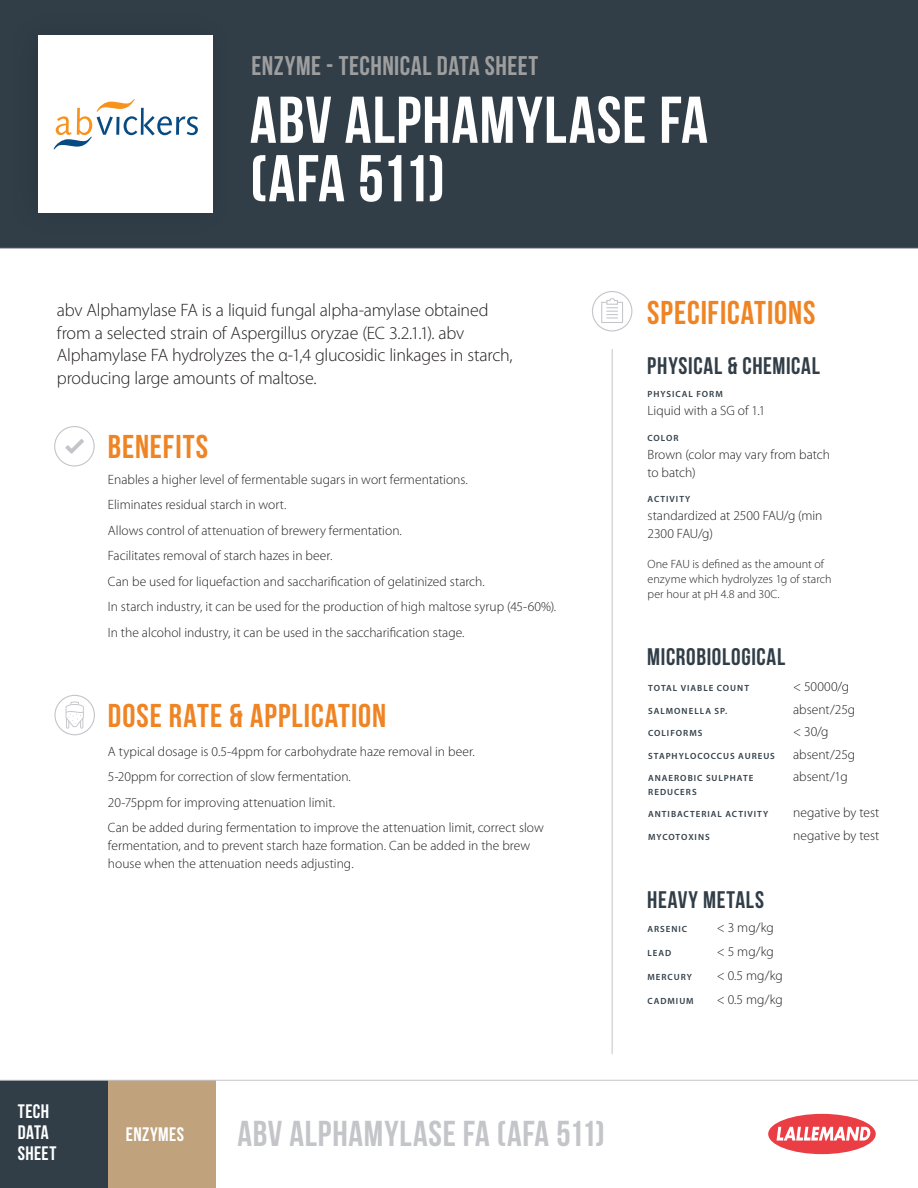
<style>
.page{position:relative;width:918px;height:1188px;background:#fff}
.page>*{position:absolute;margin:0;border:0;box-sizing:border-box;transform-origin:0 0}
.t1{font:66px/58.5px "Bebas Neue";letter-spacing:.015em;color:#fff}
.t2{font:36px "Bebas Neue";letter-spacing:.02em;color:#c4c5c9}
.t3{font:33px "Bebas Neue";letter-spacing:.025em;color:#ef8424}
.t4{font:27px "Bebas Neue";letter-spacing:.015em;color:#9e9e9e}
.t5{font:24px "Bebas Neue";letter-spacing:.025em;color:#313e48}
.t6{font:19.5px/21px "Bebas Neue";letter-spacing:.02em;color:#fff}
.t7{font:300 18px/22.5px "Myriad Pro";letter-spacing:-.015em;color:#231f20}
.t8{font:300 13.5px/25.5px "Myriad Pro";color:#231f20}
.t9{font:300 12px/15px "Myriad Pro";letter-spacing:.005em;color:#231f20}
.t10{font:600 9px/13.5px "Myriad Pro";letter-spacing:.11em;color:#313e48}
</style>
<div class="page">
<div style="left:0;top:0;width:918px;height:248px;background:#313e48"></div>
<hr style="left:0;top:248px;width:918px;height:1px;background:#c4c5c9">
<div style="left:38px;top:35px;width:175px;height:178px;background:#fff"></div>
<div style="left:0;top:1080px;width:108px;height:108px;background:#313e48"></div>
<div style="left:108px;top:1080px;width:108px;height:108px;background:#c0a27c"></div>
<div style="left:768px;top:1114px;width:108px;height:40px;background:#ea3d44;border-radius:50%"></div>
<svg style="left:777px;top:1127px;width:94px;height:14px"></svg>
<hr style="left:0;top:1080px;width:918px;height:1px;background:#c4c5c9">
<hr style="left:612px;top:349px;width:1px;height:705px;background:#c4c5c9">
<div style="left:54px;top:426px;width:41px;height:41px;border:1px solid #c4c5c9;border-radius:50%"></div>
<svg style="left:65px;top:439px;width:19px;height:15px"></svg>
<div style="left:54px;top:695px;width:41px;height:40px;border:1px solid #c4c5c9;border-radius:50%"></div>
<svg style="left:66px;top:701px;width:18px;height:28px"></svg>
<div style="left:592px;top:291px;width:40px;height:40px;border:1px solid #c4c5c9;border-radius:50%"></div>
<svg style="left:601px;top:298px;width:22px;height:25px"></svg>
<svg style="left:54px;top:99px;width:144px;height:51px"></svg>
<h3 class="t4" style="left:251px;top:51px;width:288px">ENZYME - TECHNICAL DATA SHEET</h3>
<h1 class="t1" style="left:250px;top:90px;width:460px">ABV ALPHAMYLASE FA (AFA 511)</h1>
<h3 class="t7" style="left:57px;top:299px;width:457px">abv Alphamylase FA is a liquid fungal alpha-amylase obtained from a selected strain of Aspergillus oryzae (EC 3.2.1.1). abv Alphamylase FA hydrolyzes the α-1,4 glucosidic linkages in starch, producing large amounts of maltose.</h3>
<h3 class="t3" style="left:108px;top:428px;width:102px">BENEFITS</h3>
<p class="t8" style="left:108px;top:467px;width:450px">Enables a higher level of fermentable sugars in wort fermentations.<br>Eliminates residual starch in wort.<br>Allows control of attenuation of brewery fermentation.<br>Facilitates removal of starch hazes in beer.<br>Can be used for liquefaction and saccharification of gelatinized starch.<br>In starch industry, it can be used for the production of high maltose syrup (45-60%).<br>In the alcohol industry, it can be used in the saccharification stage.</p>
<h3 class="t3" style="left:108px;top:697px;width:280px">DOSE RATE &amp; APPLICATION</h3>
<p class="t8" style="left:108px;top:739px;width:437px">A typical dosage is 0.5-4ppm for carbohydrate haze removal in beer.<br>5-20ppm for correction of slow fermentation.<br>20-75ppm for improving attenuation limit.<br>Can be added during fermentation to improve the attenuation limit, correct slow</p>
<p class="t8" style="left:108px;top:837px;width:424px;line-height:18px">fermentation, and to prevent starch haze formation. Can be added in the brew house when the attenuation needs adjusting.</p>
<h3 class="t6" style="left:18px;top:1100px;width:40px">TECH<br>DATA<br>SHEET</h3>
<h3 class="t6" style="left:126px;top:1123px;width:60px">ENZYMES</h3>
<h2 class="t2" style="left:237px;top:1114px;width:369px">ABV ALPHAMYLASE FA (AFA 511)</h2>
<h3 class="t3" style="left:647px;top:294px;width:170px">SPECIFICATIONS</h3>
<h3 class="t5" style="left:647px;top:353px;width:174px">PHYSICAL &amp; CHEMICAL</h3>
<p class="t10" style="left:648px;top:387px;width:77px">PHYSICAL FORM</p>
<p class="t8" style="left:648px;top:398px;width:120px">Liquid with a SG of 1.1</p>
<p class="t10" style="left:648px;top:431px;width:33px">COLOR</p>
<p class="t8" style="left:648px;top:445px;width:184px;line-height:18px">Brown (color may vary from batch to batch)</p>
<p class="t10" style="left:648px;top:492px;width:44px">ACTIVITY</p>
<p class="t8" style="left:648px;top:507px;width:177px;line-height:18px">standardized at 2500 FAU/g (min<br>2300 FAU/g)</p>
<p class="t9" style="left:648px;top:557px;width:186px">One FAU is defined as the amount of enzyme which hydrolyzes 1g of starch per hour at pH 4.8 and 30C.</p>
<h3 class="t5" style="left:647px;top:644px;width:140px">MICROBIOLOGICAL</h3>
<p class="t10" style="left:648px;top:681px;width:102px">TOTAL VIABLE COUNT</p>
<p class="t10" style="left:648px;top:704px;width:81px">SALMONELLA SP.</p>
<p class="t10" style="left:648px;top:726px;width:56px">COLIFORMS</p>
<p class="t10" style="left:648px;top:749px;width:128px">STAPHYLOCOCCUS AUREUS</p>
<p class="t10" style="left:648px;top:771px;width:107px">ANAEROBIC SULPHATE<br>REDUCERS</p>
<p class="t10" style="left:648px;top:807px;width:122px">ANTIBACTERIAL ACTIVITY</p>
<p class="t10" style="left:648px;top:830px;width:63px">MYCOTOXINS</p>
<p class="t8" style="left:793px;top:676px;width:64px;line-height:22.5px">&lt; 50000/g absent/25g &lt; 30/g absent/25g absent/1g</p>
<p class="t8" style="left:793px;top:802px;width:88px;line-height:22.5px">negative by test negative by test</p>
<h3 class="t5" style="left:647px;top:886px;width:118px">HEAVY METALS</h3>
<p class="t10" style="left:647px;top:922px;width:41px">ARSENIC</p>
<p class="t10" style="left:647px;top:946px;width:25px">LEAD</p>
<p class="t10" style="left:647px;top:970px;width:46px">MERCURY</p>
<p class="t10" style="left:647px;top:994px;width:48px">CADMIUM</p>
<p class="t8" style="left:717px;top:915px;width:68px;line-height:24px">&lt; 3 mg/kg &lt; 5 mg/kg &lt; 0.5 mg/kg &lt; 0.5 mg/kg</p>
</div>
